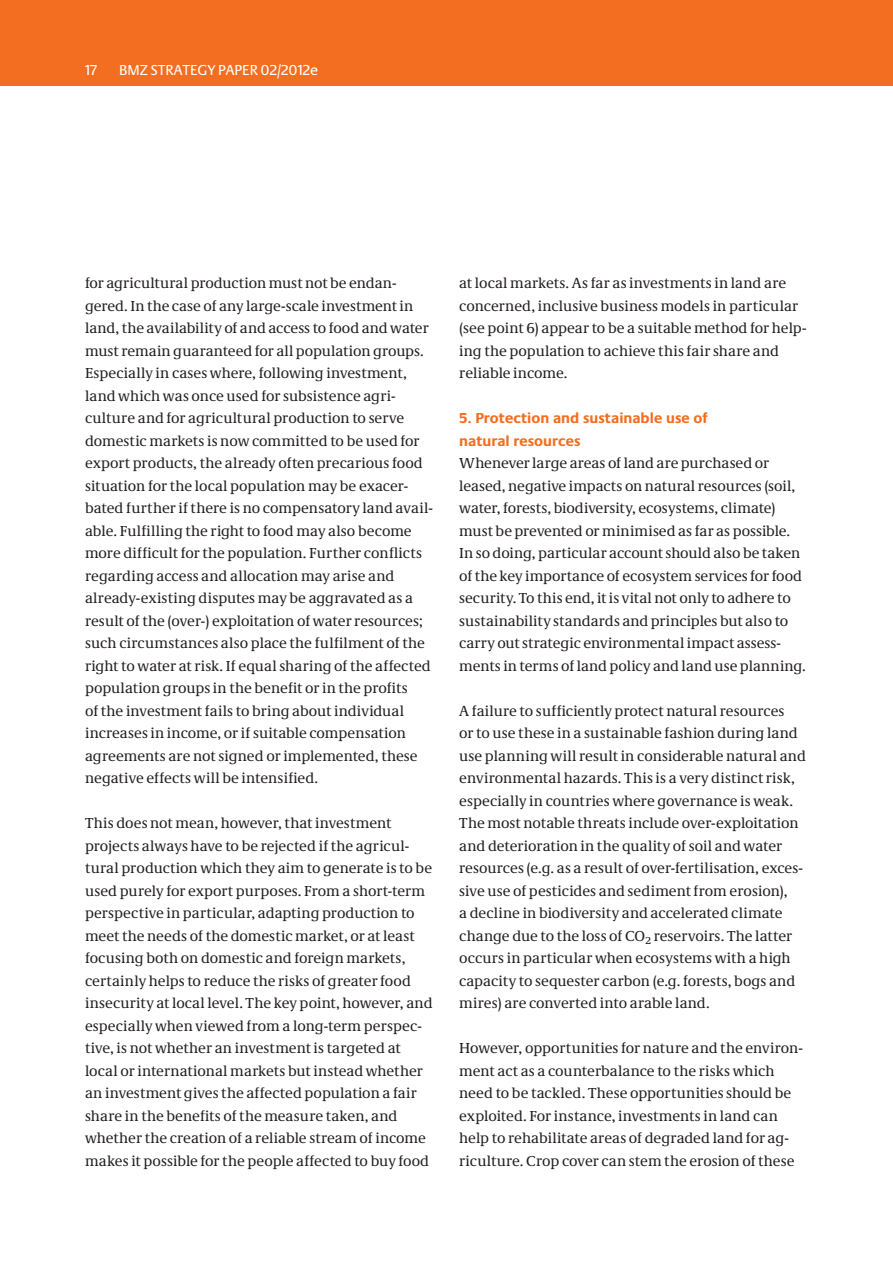
<style>
.page{position:relative;width:893px;height:1263px;background:#fff}
.page>*{position:absolute;margin:0;border:0;box-sizing:border-box;transform-origin:0 0}
.t1{font:15px/22.5px "Neue Demos";letter-spacing:.005em;color:#231f20}
.t2{font:700 15px/22.5px "Neue Praxis";color:#f36e21}
.t3{font:15px "Neue Praxis";color:#fff}
</style>
<div class="page">
<div style="left:0;top:0;width:893px;height:85px;background:#f36e21"></div>
<p class="t3" style="left:85px;top:61px;width:13px">17</p>
<p class="t3" style="left:119px;top:61px;width:201px">BMZ STRATEGY PAPER 02/2012E</p>
<p class="t1" style="left:85px;top:272px;width:349px">for agricultural production must not be endan&shy;gered. In the case of any large-scale investment in land, the availability of and access to food and water must remain guaranteed for all population groups.<br>Especially in cases where, following investment, land which was once used for subsistence agri&shy;culture and for agricultural production to serve domestic markets is now committed to be used for export products, the already often precarious food situation for the local population may be exacer&shy;bated further if there is no compensatory land avail&shy;able. Fulfilling the right to food may also become more difficult for the population. Further conflicts regarding access and allocation may arise and already-existing disputes may be aggravated as a result of the (over-) exploitation of water resources; such circumstances also place the fulfilment of the right to water at risk. If equal sharing of the affected population groups in the benefit or in the profits<br>of the investment fails to bring about individual increases in income, or if suitable compensation agreements are not signed or implemented, these negative effects will be intensified.</p>
<p class="t1" style="left:85px;top:812px;width:349px">This does not mean, however, that investment projects always have to be rejected if the agricul&shy;tural production which they aim to generate is to be used purely for export purposes. From a short-term perspective in particular, adapting production to meet the needs of the domestic market, or at least focusing both on domestic and foreign markets, certainly helps to reduce the risks of greater food insecurity at local level. The key point, however, and especially when viewed from a long-term perspec&shy;tive, is not whether an investment is targeted at local or international markets but instead whether an investment gives the affected population a fair share in the benefits of the measure taken, and whether the creation of a reliable stream of income makes it possible for the people affected to buy food</p>
<p class="t1" style="left:459px;top:272px;width:349px">at local markets. As far as investments in land are concerned, inclusive business models in particular (see point 6) appear to be a suitable method for help&shy;ing the population to achieve this fair share and reliable income.</p>
<h4 class="t2" style="left:459px;top:407px;width:250px">5. Protection and sustainable use of natural resources</h4>
<p class="t1" style="left:459px;top:452px;width:348px">Whenever large areas of land are purchased or leased, negative impacts on natural resources (soil, water, forests, biodiversity, ecosystems, climate) must be prevented or minimised as far as possible.<br>In so doing, particular account should also be taken of the key importance of ecosystem services for food security. To this end, it is vital not only to adhere to sustainability standards and principles but also to carry out strategic environmental impact assess&shy;ments in terms of land policy and land use planning.</p>
<p class="t1" style="left:459px;top:699px;width:348px">A failure to sufficiently protect natural resources<br>or to use these in a sustainable fashion during land use planning will result in considerable natural and environmental hazards. This is a very distinct risk, especially in countries where governance is weak.<br>The most notable threats include over-exploitation and deterioration in the quality of soil and water resources (e.g. as a result of over-fertilisation, exces&shy;sive use of pesticides and sediment from erosion),<br>a decline in biodiversity and accelerated climate change due to the loss of CO<sub>2</sub> reservoirs. The latter occurs in particular when ecosystems with a high capacity to sequester carbon (e.g. forests, bogs and mires) are converted into arable land.</p>
<p class="t1" style="left:459px;top:1037px;width:345px">However, opportunities for nature and the environ&shy;ment act as a counterbalance to the risks which need to be tackled. These opportunities should be exploited. For instance, investments in land can help to rehabilitate areas of degraded land for ag&shy;riculture. Crop cover can stem the erosion of these</p>
</div>
